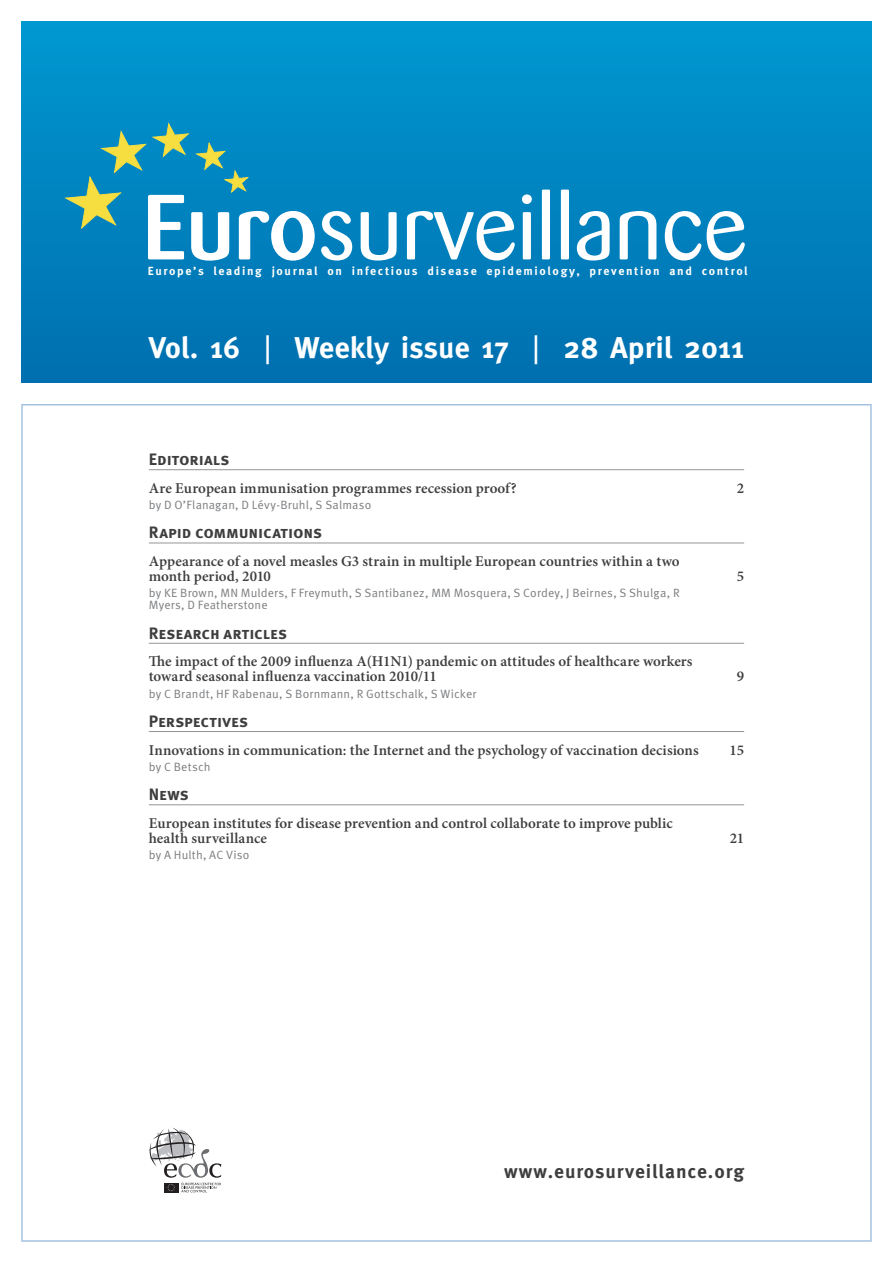
<style>
.page{position:relative;width:893px;height:1263px;background:#fff}
.page>*{position:absolute;margin:0;border:0;box-sizing:border-box;transform-origin:0 0}
.t1{font:700 30px "Meta Pro";letter-spacing:-.005em;color:#fff}
.t2{font:700 19.2px "Meta Pro";color:#3e3e3f}
.t3{font:700 16.5px "Meta Pro";color:#3e3e3f}
.t4{font:600 15px/15px "Minion Pro";letter-spacing:.005em;color:#3e3e3f}
.t5{font:12px/12px "Meta Pro";letter-spacing:.015em;color:#7a7c7f}
.t6{font:700 11.7px "Meta Pro";letter-spacing:.13em;color:#fff}
.s1{font-weight:400}
</style>
<div class="page">
<div style="left:21px;top:21px;width:851px;height:362px;background:linear-gradient(to bottom,#0098d0,#006faf)"></div>
<svg style="left:149px;top:1128px;width:72px;height:64px"></svg>
<svg style="left:321px;top:211px;width:31px;height:49px"></svg>
<svg style="left:361px;top:212px;width:36px;height:48px"></svg>
<svg style="left:407px;top:211px;width:108px;height:49px"></svg>
<svg style="left:522px;top:194px;width:10px;height:65px"></svg>
<div style="left:542px;top:190px;width:8px;height:69px;background:#fff;border-radius:2px"></div>
<div style="left:561px;top:190px;width:8px;height:69px;background:#fff;border-radius:2px"></div>
<svg style="left:577px;top:211px;width:33px;height:49px"></svg>
<svg style="left:620px;top:211px;width:36px;height:48px"></svg>
<svg style="left:665px;top:211px;width:36px;height:49px"></svg>
<svg style="left:707px;top:211px;width:38px;height:49px"></svg>
<svg style="left:65px;top:123px;width:250px;height:138px;background:#329abe"></svg>
<hr style="left:149px;top:469px;width:595px;height:1px;background:#939598">
<hr style="left:149px;top:543px;width:595px;height:1px;background:#939598">
<hr style="left:149px;top:643px;width:595px;height:1px;background:#939598">
<hr style="left:149px;top:731px;width:595px;height:1px;background:#939598">
<hr style="left:149px;top:804px;width:595px;height:1px;background:#939598">
<p class="t6" style="left:148px;top:263px;width:601px">Europe’s leading journal on infectious disease epidemiology, prevention and control</p>
<h1 class="t1" style="left:149px;top:329px;width:597px">Vol. 16 <span class="s1">|</span> Weekly issue 17 <span class="s1">|</span> 28 April 2011</h1>
<p class="t3" style="left:149px;top:449px;width:82px">Editorials</p>
<p class="t4" style="left:149px;top:480px;width:369px">Are European immunisation programmes recession proof?</p>
<p class="t4" style="left:737px;top:480px;width:9px">2</p>
<p class="t5" style="left:149px;top:499px;width:224px">by D O’Flanagan, D Lévy-Bruhl, S Salmaso</p>
<p class="t3" style="left:149px;top:522px;width:175px">Rapid communications</p>
<p class="t4" style="left:149px;top:554px;width:532px">Appearance of a novel measles G3 strain in multiple European countries within a two month period, 2010</p>
<p class="t4" style="left:737px;top:569px;width:9px">5</p>
<p class="t5" style="left:149px;top:588px;width:532px">by KE Brown, MN Mulders, F Freymuth, S Santibanez, MM Mosquera, S Cordey, J Beirnes, S Shulga, R<br>Myers, D Featherstone</p>
<p class="t3" style="left:149px;top:622px;width:140px">Research articles</p>
<p class="t4" style="left:149px;top:654px;width:545px">The impact of the 2009 influenza A(H1N1) pandemic on attitudes of healthcare workers toward seasonal influenza vaccination 2010/11</p>
<p class="t4" style="left:737px;top:669px;width:9px">9</p>
<p class="t5" style="left:149px;top:688px;width:329px">by C Brandt, HF Rabenau, S Bornmann, R Gottschalk, S Wicker</p>
<p class="t3" style="left:149px;top:711px;width:101px">Perspectives</p>
<p class="t4" style="left:149px;top:742px;width:551px">Innovations in communication: the Internet and the psychology of vaccination decisions</p>
<p class="t4" style="left:730px;top:742px;width:16px">15</p>
<p class="t5" style="left:149px;top:761px;width:63px">by C Betsch</p>
<p class="t3" style="left:149px;top:784px;width:41px">News</p>
<p class="t4" style="left:149px;top:815px;width:525px">European institutes for disease prevention and control collaborate to improve public health surveillance</p>
<p class="t4" style="left:730px;top:830px;width:16px">21</p>
<p class="t5" style="left:149px;top:849px;width:102px">by A Hulth, AC Viso</p>
<p class="t2" style="left:504px;top:1159px;width:242px">www.eurosurveillance.org</p>
</div>
